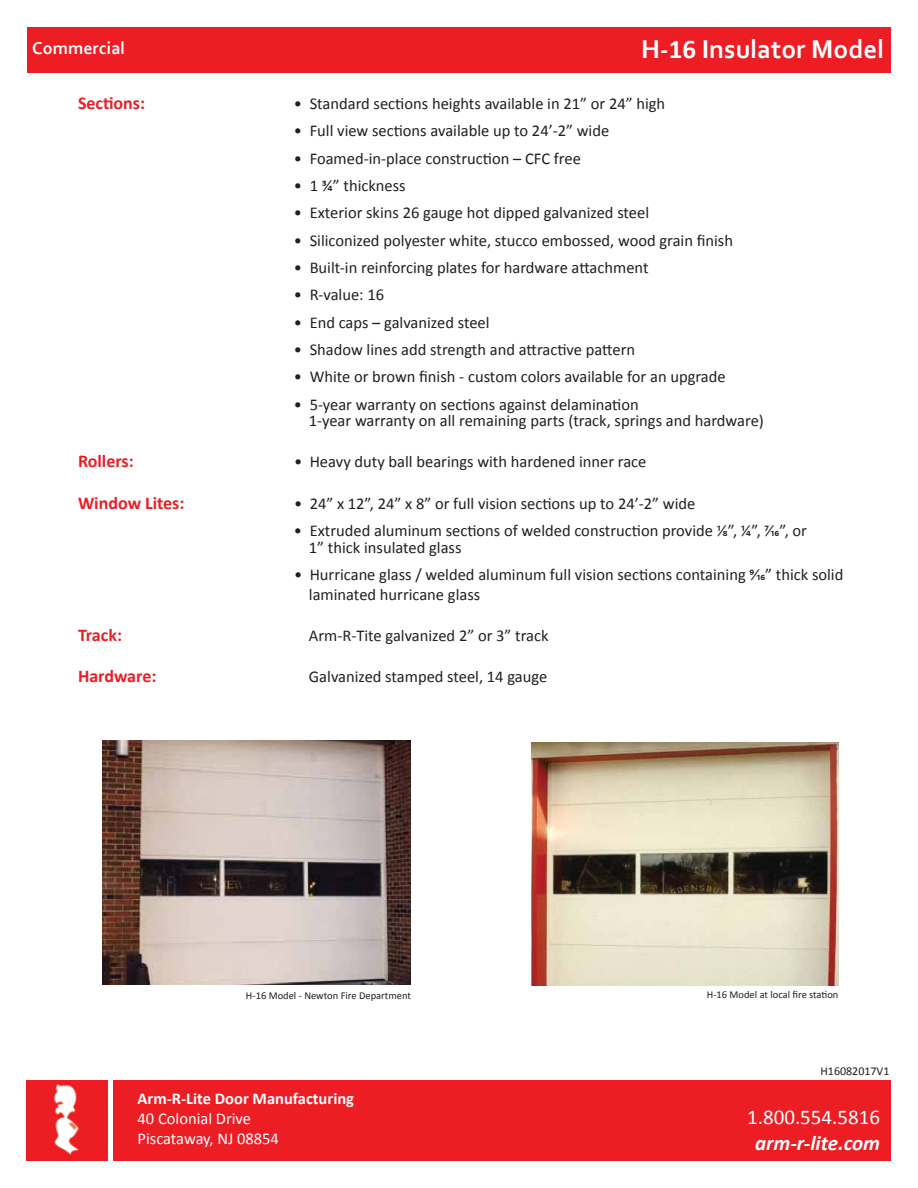
<style>
.page{position:relative;width:918px;height:1188px;background:#fff}
.page>*{position:absolute;margin:0;border:0;box-sizing:border-box;transform-origin:0 0}
.t1{font:700 27px "Corbel";color:#fff}
.t2{font:21px "Calibri";color:#fff}
.t3{font:italic 700 21px "Calibri";color:#fff}
.t4{font:700 18px "Calibri";color:#ed1d24}
.t5{font:700 18px "Corbel";color:#fff}
.t6{font:16.5px/16.5px "Calibri";color:#231f20}
.t7{font:16.5px/19.8px "Calibri";color:#fff}
.t8{font:700 16.5px "Calibri";color:#fff}
.t9{font:12px "Calibri";color:#231f20}
.t10{font:10.5px "Calibri";color:#231f20}
.s1{font-family:"Calibri"}
</style>
<div class="page">
<img style="left:531px;top:742px;width:307px;height:244px">
<img style="left:102px;top:741px;width:309px;height:243px">
<div style="left:114px;top:1080px;width:777px;height:81px;background:#ed1d24"></div>
<img style="left:27px;top:1080px;width:80px;height:81px">
<div style="left:27px;top:27px;width:864px;height:45px;background:#ed1d24"></div>
<p class="t5" style="left:32px;top:37px;width:94px">Commercial</p>
<h1 class="t1" style="left:641px;top:32px;width:245px">H-<span class="s1">16</span> Insulator Model</h1>
<p class="t4" style="left:78px;top:90px;width:69px">Sections:</p>
<p class="t6" style="left:294px;top:95px;width:373px">• Standard sections heights available in 21” or 24” high</p>
<p class="t6" style="left:294px;top:122px;width:317px">• Full view sections available up to 24’-2” wide</p>
<p class="t6" style="left:294px;top:150px;width:288px">• Foamed-in-place construction – CFC free</p>
<p class="t6" style="left:294px;top:177px;width:113px">• 1 ¾” thickness</p>
<p class="t6" style="left:294px;top:204px;width:357px">• Exterior skins 26 gauge hot dipped galvanized steel</p>
<p class="t6" style="left:294px;top:232px;width:441px">• Siliconized polyester white, stucco embossed, wood grain finish</p>
<p class="t6" style="left:294px;top:259px;width:356px">• Built-in reinforcing plates for hardware attachment</p>
<p class="t6" style="left:294px;top:286px;width:92px">• R-value: 16</p>
<p class="t6" style="left:294px;top:313px;width:197px">• End caps – galvanized steel</p>
<p class="t6" style="left:294px;top:341px;width:343px">• Shadow lines add strength and attractive pattern</p>
<p class="t6" style="left:294px;top:368px;width:433px">• White or brown finish - custom colors available for an upgrade</p>
<p class="t6" style="left:309px;top:395px;width:456px;text-indent:-15px">• 5-year warranty on sections against delamination<br>1-year warranty on all remaining parts (track, springs and hardware)</p>
<p class="t4" style="left:78px;top:449px;width:57px">Rollers:</p>
<p class="t6" style="left:294px;top:453px;width:354px">• Heavy duty ball bearings with hardened inner race</p>
<p class="t4" style="left:78px;top:490px;width:108px">Window Lites:</p>
<p class="t6" style="left:294px;top:495px;width:403px">• 24” x 12”, 24” x 8” or full vision sections up to 24’-2” wide</p>
<p class="t6" style="left:309px;top:522px;width:500px;text-indent:-15px">• Extruded aluminum sections of welded construction provide 1⁄8”, ¼”, 7⁄16”, or<br>1” thick insulated glass</p>
<p class="t6" style="left:309px;top:564px;width:536px;line-height:19.8px;text-indent:-15px">• Hurricane glass / welded aluminum full vision sections containing 9⁄16” thick solid laminated hurricane glass</p>
<p class="t4" style="left:78px;top:622px;width:46px">Track:</p>
<p class="t6" style="left:309px;top:627px;width:241px">Arm-R-Tite galvanized 2” or 3” track</p>
<p class="t4" style="left:78px;top:664px;width:80px">Hardware:</p>
<p class="t6" style="left:309px;top:668px;width:240px">Galvanized stamped steel, 14 gauge</p>
<p class="t10" style="left:246px;top:988px;width:167px">H-16 Model - Newton Fire Department</p>
<p class="t10" style="left:707px;top:987px;width:133px">H-16 Model at local fire station</p>
<p class="t8" style="left:138px;top:1087px;width:218px">Arm-R-Lite Door Manufacturing</p>
<p class="t7" style="left:138px;top:1108px;width:143px">40 Colonial Drive<br>Piscataway, NJ 08854</p>
<p class="t9" style="left:820px;top:1062px;width:71px">H16082017V1</p>
<p class="t2" style="left:747px;top:1103px;width:134px">1.800.554.5816</p>
<p class="t3" style="left:755px;top:1128px;width:127px">arm-r-lite.com</p>
</div>
